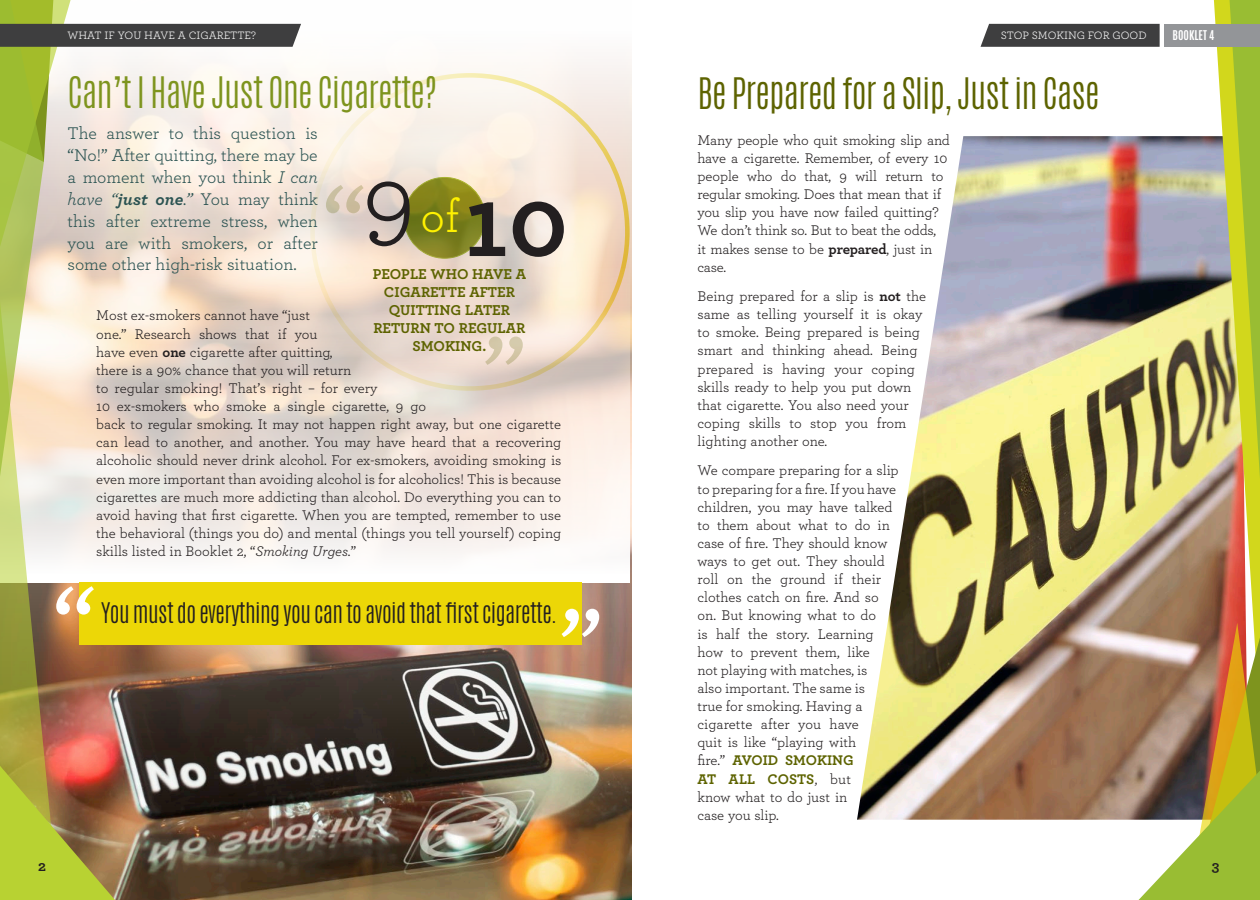
<style>
.page{position:relative;width:1260px;height:900px;background:#fff}
.page>*{position:absolute;margin:0;border:0;box-sizing:border-box;transform-origin:0 0}
.t1{font:700 102.25px "Archer Pro";color:#231f20}
.t2{font:102.25px "Archer Pro";color:#231f20}
.t3{font:47.12px "Archer Pro";color:#fff101}
.Headings{font:300 36.25px "Antonio";letter-spacing:-.025em;color:#5d6300}
.Headings-2{font:300 36.25px "Antonio";letter-spacing:-.025em;color:#7e941e}
.Headings-3{font:300 23.75px "Antonio";letter-spacing:-.025em;color:#231f20}
.Text_Paragraphs{font:17.75px/21.9px "Archer";color:#2b5352;text-align:justify}
.t4{font:700 15px/18px "Archer Pro";color:#5d6300;text-align:center}
.Handwriting{font:700 15px "Archer";color:#231f20}
.Text_Paragraphs-2{font:14.75px/18.1px "Archer";letter-spacing:-.005em;color:#231f20}
.t5{font:11.25px "Archer";color:#fff}
.t6{font:700 11.25px "Antonio";color:#fff}
.s1{font-style:italic}
.s2{font-weight:700;font-style:italic}
.s3{font-weight:700}
.s4{font-weight:700;color:#5d6300}
</style>
<div class="page">
<img style="left:301px;top:59px;width:331px;height:841px">
<svg style="left:301px;top:268px;width:329px;height:315px"></svg>
<div style="left:80px;top:582px;width:502px;height:62px;background:#ecd707"></div>
<img style="left:857px;top:136px;width:124px;height:684px">
<svg style="left:326px;top:185px;width:38px;height:28px"></svg>
<svg style="left:485px;top:337px;width:38px;height:28px"></svg>
<svg style="left:562px;top:609px;width:37px;height:28px"></svg>
<img style="left:0;top:0;width:301px;height:900px">
<img style="left:981px;top:0;width:279px;height:900px">
<div style="left:1164px;top:24px;width:96px;height:23px;background:#939598"></div>
<p class="t5" style="left:68px;top:28px;width:190px">WHAT IF YOU HAVE A CIGARETTE?</p>
<p class="t5" style="left:1001px;top:28px;width:147px">STOP SMOKING FOR GOOD</p>
<p class="t6" style="left:1173px;top:27px;width:43px">BOOKLET 4</p>
<p class="Headings-2" style="left:68px;top:67px;width:371px">Can’t I Have Just One Cigarette?</p>
<p class="Text_Paragraphs" style="left:68px;top:121px;width:252px">The answer to this question is “No!” After quitting, there may be a moment when you think <span class="s1">I can have “</span><span class="s2">just one</span><span class="s1">.”</span> You may think this after extreme stress, when you are with smokers, or after some other high-risk situation.</p>
<p class="t2" style="left:363px;top:129px;width:54px">9</p>
<p class="t3" style="left:421px;top:184px;width:41px">of</p>
<p class="t1" style="left:464px;top:141px;width:106px">10</p>
<p class="t4" style="left:373px;top:264px;width:155px">PEOPLE WHO HAVE A</p>
<p class="t4" style="left:373px;top:282px;width:154px">CIGARETTE AFTER<br>QUITTING LATER<br>RETURN TO REGULAR<br>SMOKING.</p>
<p class="Text_Paragraphs-2" style="left:96px;top:306px;width:467px">Most ex-smokers cannot have “just<br>one.” Research shows that if you<br>have even <span class="s3">one</span> cigarette after quitting,<br>there is a 90% chance that you will return<br>to regular smoking! That’s right – for every<br>10 ex-smokers who smoke a single cigarette, 9 go<br>back to regular smoking. It may not happen right away, but one cigarette can lead to another, and another. You may have heard that a recovering alcoholic should never drink alcohol. For ex-smokers, avoiding smoking is even more important than avoiding alcohol is for alcoholics! This is because cigarettes are much more addicting than alcohol. Do everything you can to avoid having that first cigarette. When you are tempted, remember to use the behavioral (things you do) and mental (things you tell yourself) coping skills listed in Booklet 2, “<span class="s1">Smoking Urges.</span>”</p>
<p class="Headings-3" style="left:101px;top:596px;width:458px">You must do everything you can to avoid that first cigarette.</p>
<p class="Headings" style="left:698px;top:67px;width:404px">Be Prepared for a Slip, Just in Case</p>
<p class="Text_Paragraphs-2" style="left:698px;top:130px;width:254px">Many people who quit smoking slip and have a cigarette. Remember, of every 10 people who do that, 9 will return to regular smoking. Does that mean that if you slip you have now failed quitting?<br>We don’t think so. But to beat the odds,<br>it makes sense to be <span class="s3">prepared</span>, just in case.</p>
<p class="Text_Paragraphs-2" style="left:698px;top:286px;width:230px">Being prepared for a slip is <span class="s3">not</span> the same as telling yourself it is okay to smoke. Being prepared is being smart and thinking ahead. Being prepared is having your coping skills ready to help you put down that cigarette. You also need your coping skills to stop you from lighting another one.</p>
<p class="Text_Paragraphs-2" style="left:698px;top:461px;width:203px">We compare preparing for a slip to preparing for a fire. If you have children, you may have talked to them about what to do in case of fire. They should know ways to get out. They should roll on the ground if their clothes catch on fire. And so on. But knowing what to do<br>is half the story. Learning how to prevent them, like<br>not playing with matches, is<br>also important. The same is<br>true for smoking. Having a cigarette after you have<br>quit is like “playing with<br>fire.” <span class="s4">AVOID SMOKING<br>AT ALL COSTS</span>, but<br>know what to do just in<br>case you slip.</p>
<p class="Handwriting" style="left:38px;top:854px;width:9px">2</p>
<p class="Handwriting" style="left:1212px;top:854px;width:9px">3</p>
</div>
